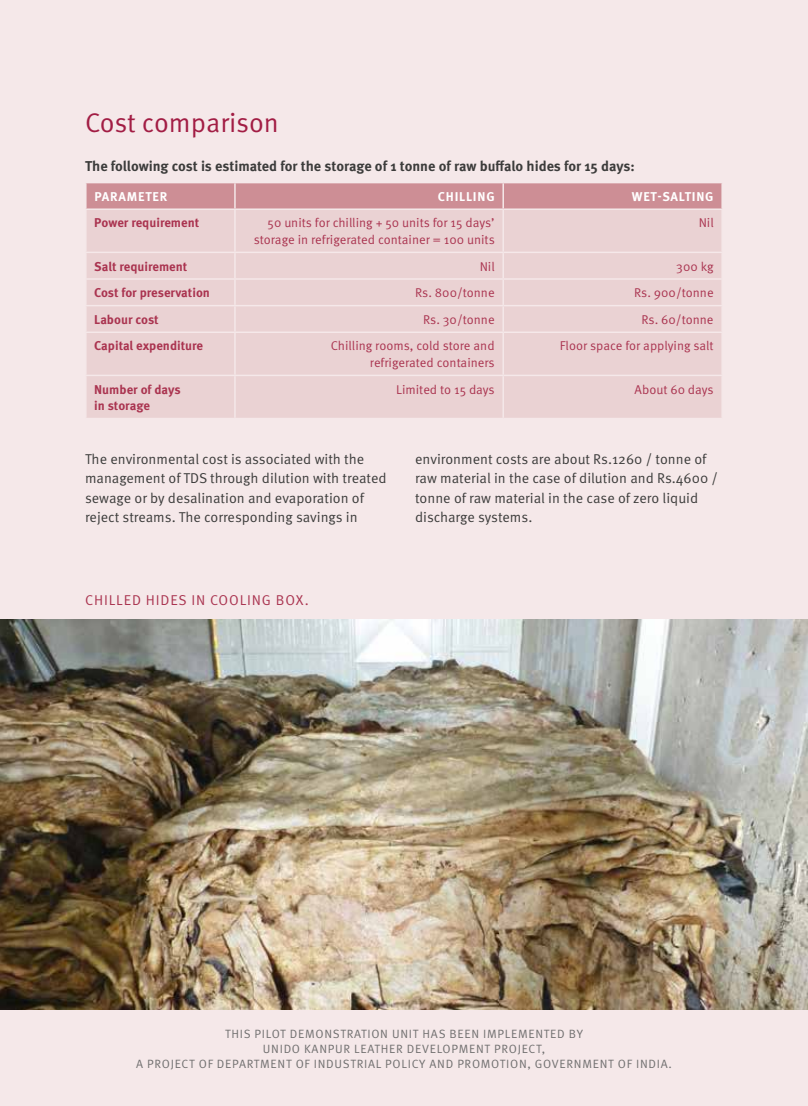
<style>
.page{position:relative;width:808px;height:1106px;background:#f5e8e9}
.page>*{position:absolute;margin:0;border:0;box-sizing:border-box;transform-origin:0 0}
.t1{font:27px "Meta Pro";letter-spacing:-.005em;color:#a21d44}
.t2{font:14.25px/19.5px "Meta Pro";color:#3c3c3b}
.t3{font:700 14.25px "Meta Pro";letter-spacing:-.005em;color:#3c3c3b}
.t4{font:14.25px "Meta Pro";letter-spacing:.06em;color:#aa3450}
.t5{font:12.75px/16.5px "Meta Pro";color:#aa3450;text-align:right}
.t6{font:700 12.75px/16.5px "Meta Pro";color:#aa3450}
.t7{font:700 12.75px "Meta Pro";letter-spacing:.06em;color:#fff}
.t8{font:12px/15px "Meta Pro";letter-spacing:.06em;color:#706f6f}
</style>
<div class="page">
<img style="left:0;top:620px;width:808px;height:389px">
<div style="left:87px;top:183px;width:634px;height:25px;background:#cd8e95"></div>
<div style="left:87px;top:210px;width:634px;height:208px;background:#ead2d3"></div>
<hr style="left:234px;top:183px;width:2px;height:25px;background:#f5e8e9">
<hr style="left:502px;top:183px;width:2px;height:25px;background:#f5e8e9">
<hr style="left:234px;top:210px;width:2px;height:42px;background:#f5e8e9">
<hr style="left:502px;top:210px;width:2px;height:42px;background:#f5e8e9">
<hr style="left:234px;top:253px;width:2px;height:25px;background:#f5e8e9">
<hr style="left:502px;top:253px;width:2px;height:25px;background:#f5e8e9">
<hr style="left:234px;top:280px;width:2px;height:25px;background:#f5e8e9">
<hr style="left:502px;top:280px;width:2px;height:25px;background:#f5e8e9">
<hr style="left:234px;top:306px;width:2px;height:25px;background:#f5e8e9">
<hr style="left:502px;top:306px;width:2px;height:25px;background:#f5e8e9">
<hr style="left:234px;top:333px;width:2px;height:41px;background:#f5e8e9">
<hr style="left:502px;top:333px;width:2px;height:41px;background:#f5e8e9">
<hr style="left:234px;top:376px;width:2px;height:42px;background:#f5e8e9">
<hr style="left:502px;top:376px;width:2px;height:42px;background:#f5e8e9">
<hr style="left:85px;top:252px;width:150px;height:1px;background:#f5e8e9">
<hr style="left:235px;top:252px;width:268px;height:1px;background:#f5e8e9">
<hr style="left:503px;top:252px;width:220px;height:1px;background:#f5e8e9">
<hr style="left:85px;top:278px;width:150px;height:2px;background:#f5e8e9">
<hr style="left:235px;top:278px;width:268px;height:2px;background:#f5e8e9">
<hr style="left:503px;top:278px;width:220px;height:2px;background:#f5e8e9">
<hr style="left:85px;top:305px;width:150px;height:1px;background:#f5e8e9">
<hr style="left:235px;top:305px;width:268px;height:1px;background:#f5e8e9">
<hr style="left:503px;top:305px;width:220px;height:1px;background:#f5e8e9">
<hr style="left:85px;top:331px;width:150px;height:2px;background:#f5e8e9">
<hr style="left:235px;top:331px;width:268px;height:2px;background:#f5e8e9">
<hr style="left:503px;top:331px;width:220px;height:2px;background:#f5e8e9">
<hr style="left:85px;top:374px;width:150px;height:2px;background:#f5e8e9">
<hr style="left:235px;top:374px;width:268px;height:2px;background:#f5e8e9">
<hr style="left:503px;top:374px;width:220px;height:2px;background:#f5e8e9">
<h1 class="t1" style="left:85px;top:106px;width:195px">Cost comparison</h1>
<p class="t3" style="left:85px;top:157px;width:551px">The following cost is estimated for the storage of 1 tonne of raw buffalo hides for 15 days:</p>
<p class="t7" style="left:94px;top:188px;width:75px">Parameter</p>
<p class="t7" style="left:438px;top:188px;width:58px">Chilling</p>
<p class="t7" style="left:632px;top:188px;width:83px">Wet-salting</p>
<p class="t6" style="left:94px;top:215px;width:107px">Power requirement</p>
<p class="t5" style="left:254px;top:215px;width:242px">50 units for chilling + 50 units for 15 days’ storage in refrigerated container = 100 units</p>
<p class="t5" style="left:699px;top:215px;width:17px">Nil</p>
<p class="t6" style="left:94px;top:258px;width:95px">Salt requirement</p>
<p class="t5" style="left:480px;top:258px;width:17px">Nil</p>
<p class="t5" style="left:676px;top:258px;width:39px">300 kg</p>
<p class="t6" style="left:94px;top:285px;width:117px">Cost for preservation</p>
<p class="t5" style="left:415px;top:285px;width:81px">Rs. 800/tonne</p>
<p class="t5" style="left:634px;top:285px;width:81px">Rs. 900/tonne</p>
<p class="t6" style="left:94px;top:311px;width:66px">Labour cost</p>
<p class="t5" style="left:423px;top:311px;width:73px">Rs. 30/tonne</p>
<p class="t5" style="left:641px;top:311px;width:74px">Rs. 60/tonne</p>
<p class="t6" style="left:94px;top:338px;width:110px">Capital expenditure</p>
<p class="t5" style="left:331px;top:338px;width:166px">Chilling rooms, cold store and refrigerated containers</p>
<p class="t5" style="left:560px;top:338px;width:155px">Floor space for applying salt</p>
<p class="t6" style="left:94px;top:381px;width:88px">Number of days in storage</p>
<p class="t5" style="left:396px;top:381px;width:100px">Limited to 15 days</p>
<p class="t5" style="left:635px;top:381px;width:81px">About 60 days</p>
<p class="t2" style="left:85px;top:449px;width:303px">The environmental cost is associated with the management of TDS through dilution with treated sewage or by desalination and evaporation of reject streams. The corresponding savings in</p>
<p class="t2" style="left:415px;top:449px;width:304px">environment costs are about Rs.1260 / tonne of raw material in the case of dilution and Rs.4600 / tonne of raw material in the case of zero liquid discharge systems.</p>
<p class="t4" style="left:85px;top:591px;width:225px">Chi lled hi des i n cooli ng box.</p>
<p class="t8" style="left:263px;top:1027px;width:321px;text-indent:-38px">This pi lot demonstration u nit has been i mplemented by<br>UNIDO Kanpur</p>
<p class="t8" style="left:354px;top:1042px;width:192px">Leather D evelopment Project,</p>
<p class="t8" style="left:136px;top:1057px;width:104px">a project of Depar</p>
<p class="t8" style="left:254px;top:1057px;width:419px">tment of Industrial Policy and Promotion, Government of India.</p>
</div>
